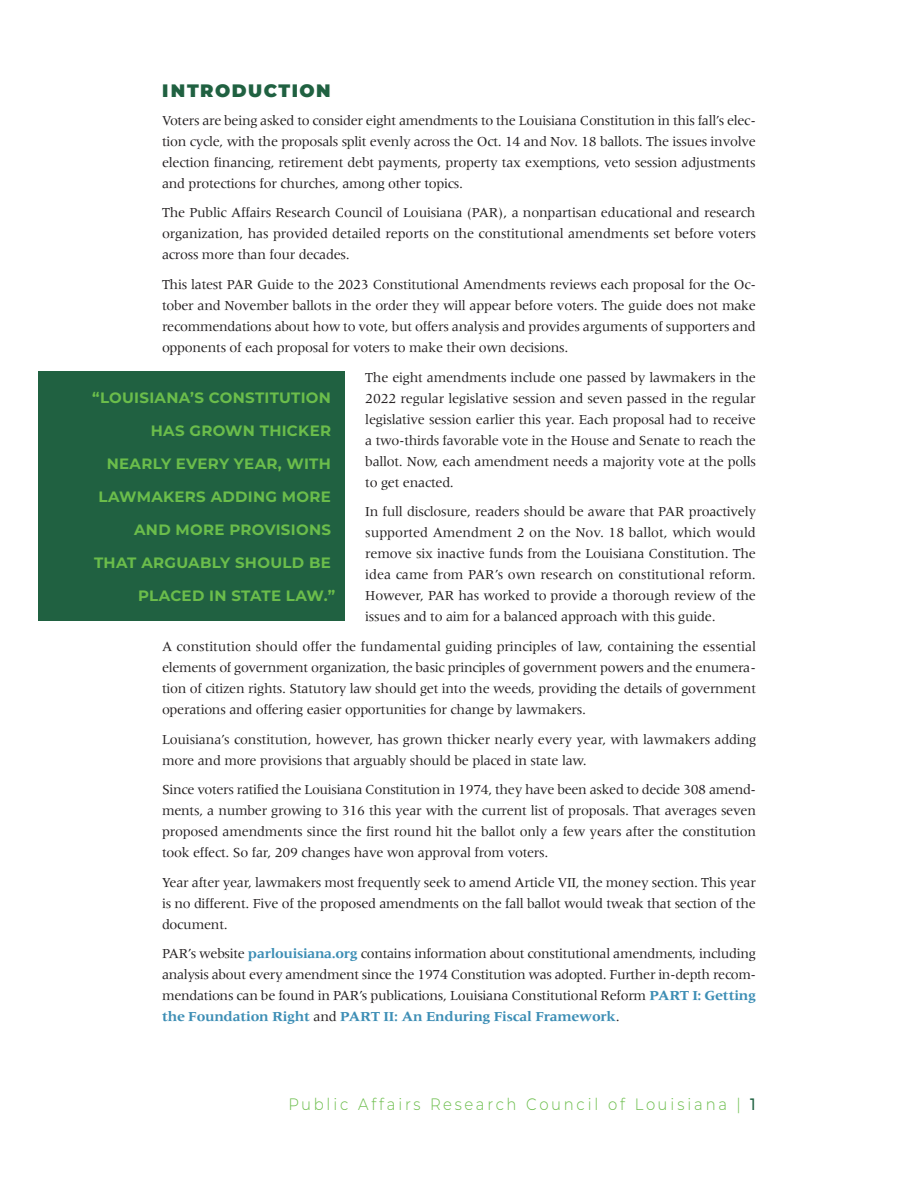
<style>
.page{position:relative;width:918px;height:1188px;background:#fff}
.page>*{position:absolute;margin:0;border:0;box-sizing:border-box;transform-origin:0 0}
.Introduction_head{font:900 18px "Montserrat";letter-spacing:.08em;color:#206141}
.t1{font:300 16.5px "Montserrat";letter-spacing:.18em;color:#6bbd4b;scale:.9 1}
.Pullquote_left{font:700 15px/33px "Montserrat";letter-spacing:.02em;color:#6bbd4b;text-align:right}
.text{font:14.25px/21px "Meridien LT Std";letter-spacing:-.02em;color:#231f20;text-align:justify}
.s1{font-weight:700;color:#3d8eb5}
.s2{font-weight:500;color:#206141}
</style>
<div class="page">
<div style="left:39px;top:372px;width:306px;height:249px;background:#206141"></div>
<p class="Introduction_head" style="left:162px;top:77px;width:170px">INTRODUCTION</p>
<p class="text" style="left:162px;top:110px;width:596px">Voters are being asked to consider eight amendments to the Louisiana Constitution in this fall’s elec&shy;tion cycle, with the proposals split evenly across the Oct. 14 and Nov. 18 ballots. The issues involve election financing, retirement debt payments, property tax exemptions, veto session adjustments and protections for churches, among other topics.</p>
<p class="text" style="left:162px;top:202px;width:596px">The Public Affairs Research Council of Louisiana (PAR), a nonpartisan educational and research organization, has provided detailed reports on the constitutional amendments set before voters across more than four decades.</p>
<p class="text" style="left:162px;top:274px;width:596px">This latest PAR Guide to the 2023 Constitutional Amendments reviews each proposal for the Oc&shy;tober and November ballots in the order they will appear before voters. The guide does not make recommendations about how to vote, but offers analysis and provides arguments of supporters and opponents of each proposal for voters to make their own decisions.</p>
<p class="text" style="left:365px;top:366px;width:392px">The eight amendments include one passed by lawmakers in the 2022 regular legislative session and seven passed in the regular legislative session earlier this year. Each proposal had to receive a two-thirds favorable vote in the House and Senate to reach the ballot. Now, each amendment needs a majority vote at the polls to get enacted.</p>
<p class="text" style="left:365px;top:501px;width:392px">In full disclosure, readers should be aware that PAR proactively supported Amendment 2 on the Nov. 18 ballot, which would remove six inactive funds from the Louisiana Constitution. The idea came from PAR’s own research on constitutional reform.<br>However, PAR has worked to provide a thorough review of the issues and to aim for a balanced approach with this guide.</p>
<p class="text" style="left:162px;top:636px;width:596px">A constitution should offer the fundamental guiding principles of law, containing the essential elements of government organization, the basic principles of government powers and the enumera&shy;tion of citizen rights. Statutory law should get into the weeds, providing the details of government operations and offering easier opportunities for change by lawmakers.</p>
<p class="text" style="left:162px;top:728px;width:596px">Louisiana’s constitution, however, has grown thicker nearly every year, with lawmakers adding more and more provisions that arguably should be placed in state law.</p>
<p class="text" style="left:162px;top:779px;width:596px">Since voters ratified the Louisiana Constitution in 1974, they have been asked to decide 308 amend&shy;ments, a number growing to 316 this year with the current list of proposals. That averages seven proposed amendments since the first round hit the ballot only a few years after the constitution took effect. So far, 209 changes have won approval from voters.</p>
<p class="text" style="left:162px;top:872px;width:595px">Year after year, lawmakers most frequently seek to amend Article VII, the money section. This year is no different. Five of the proposed amendments on the fall ballot would tweak that section of the document.</p>
<p class="text" style="left:162px;top:943px;width:596px">PAR’s website <span class="s1">parlouisiana.org</span> contains information about constitutional amendments, including analysis about every amendment since the 1974 Constitution was adopted. Further in-depth recom&shy;mendations can be found in PAR’s publications, Louisiana Constitutional Reform <span class="s1">PART I: Getting the Foundation Right</span> and <span class="s1">PART II: An Enduring Fiscal Framework</span>.</p>
<p class="Pullquote_left" style="left:92px;top:380px;width:240px">“LOUISIANA’S CONSTITUTION<br>HAS GROWN THICKER</p>
<p class="Pullquote_left" style="left:107px;top:446px;width:226px">NEARLY EVERY YEAR, WITH</p>
<p class="Pullquote_left" style="left:99px;top:479px;width:234px">LAWMAKERS ADDING MORE</p>
<p class="Pullquote_left" style="left:134px;top:512px;width:198px">AND MORE PROVISIONS</p>
<p class="Pullquote_left" style="left:94px;top:545px;width:238px">THAT ARGUABLY SHOULD BE</p>
<p class="Pullquote_left" style="left:138px;top:578px;width:199px">PLACED IN STATE LAW.”</p>
<p class="t1" style="left:288px;top:1093px;width:521px">Public Affairs Research Council of Louisiana | <span class="s2">1</span></p>
</div>
